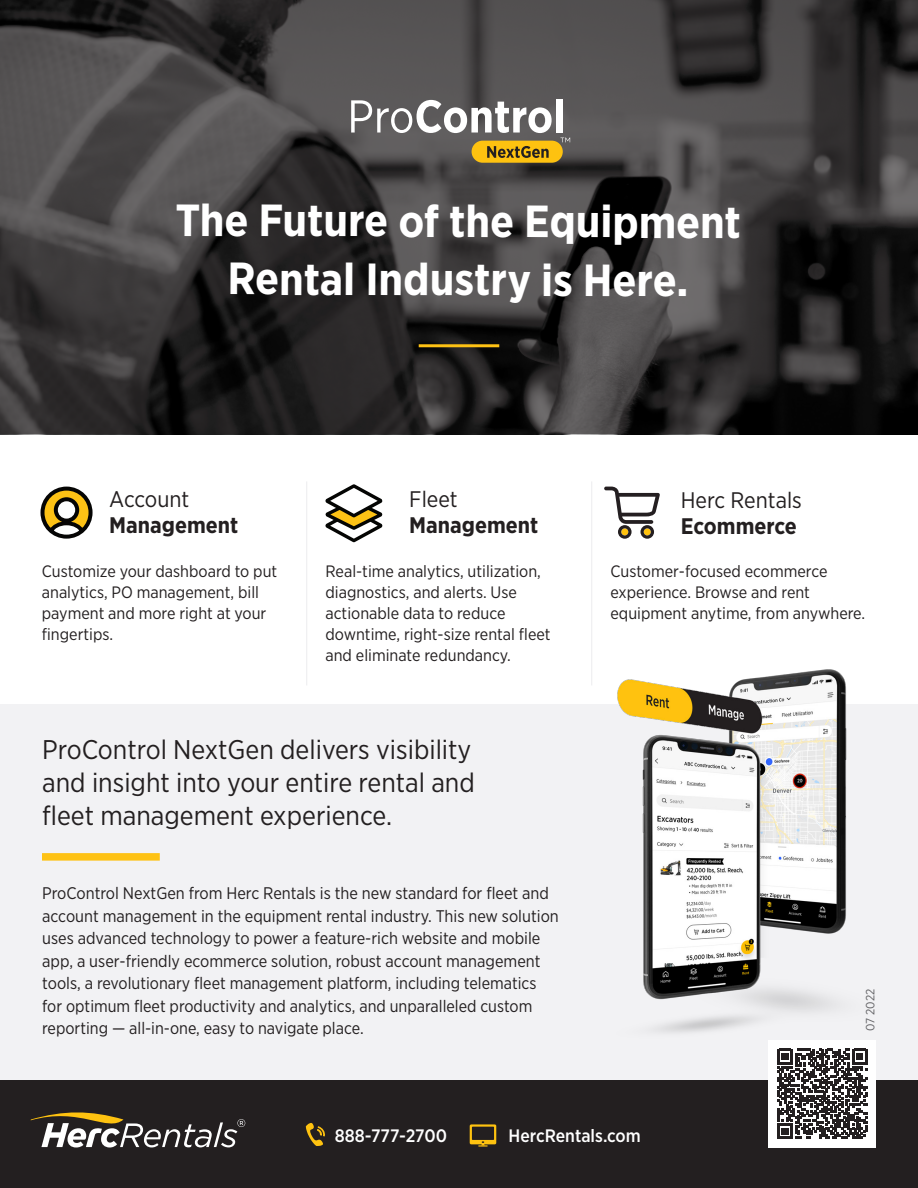
<style>
.page{position:relative;width:918px;height:1188px;background:#fff}
.page>*{position:absolute;margin:0;border:0;box-sizing:border-box;transform-origin:0 0}
.section-page-body{font:700 45px/58.5px "Gotham Narrow";letter-spacing:-.005em;color:#fff;text-align:center}
.t1{font:27px/33px "Gotham Narrow";color:#231f20}
.t2{font:700 22.5px "Gotham Narrow";color:#231f20}
.t3{font:22.5px "Gotham Narrow";color:#231f20}
.t4{font:500 18px "Gotham Narrow";color:#fff}
.t5{font:16.8px/22.5px "Gotham Narrow";color:#231f20}
.t6{font:16.5px/21px "Gotham Narrow";color:#231f20}
.t7{font:12px "Gotham Narrow";letter-spacing:-.005em;color:#636366}
</style>
<div class="page">
<div style="left:0;top:704px;width:918px;height:376px;background:#ececee"></div>
<div style="left:42px;top:853px;width:118px;height:8px;background:#fec214"></div>
<hr style="left:306px;top:481px;width:1px;height:204px;background:#ececee">
<hr style="left:591px;top:481px;width:1px;height:204px;background:#ececee">
<svg style="left:0;top:0;width:918px;height:434px;background:#3a3838"></svg>
<hr style="left:419px;top:344px;width:80px;height:3px;background:#fec214">
<img style="left:617px;top:669px;width:230px;height:402px">
<div style="left:472px;top:141px;width:91px;height:22px;background:#fec210;border-radius:11px"></div>
<svg style="left:351px;top:100px;width:201px;height:33px"></svg>
<div style="left:556px;top:99px;width:7px;height:34px;background:#fff"></div>
<svg style="left:487px;top:146px;width:62px;height:12px"></svg>
<svg style="left:561px;top:138px;width:9px;height:4px"></svg>
<svg style="left:40px;top:487px;width:53px;height:52px"></svg>
<svg style="left:326px;top:484px;width:56px;height:58px"></svg>
<svg style="left:604px;top:487px;width:56px;height:52px"></svg>
<div style="left:0;top:1080px;width:918px;height:108px;background:#231f20"></div>
<svg style="left:31px;top:1112px;width:214px;height:36px"></svg>
<svg style="left:470px;top:1124px;width:26px;height:23px"></svg>
<svg style="left:306px;top:1123px;width:19px;height:23px"></svg>
<div style="left:769px;top:1040px;width:107px;height:108px;background:#fff"></div>
<svg style="left:777px;top:1049px;width:90px;height:90px"></svg>
<p class="section-page-body" style="left:175px;top:191px;width:567px">The Future of the Equipment<br>Rental Industry is Here.</p>
<p class="t3" style="left:409px;top:485px;width:50px">Fleet</p>
<p class="t2" style="left:409px;top:510px;width:131px">Management</p>
<p class="t6" style="left:326px;top:561px;width:227px">Real-time analytics, utilization, diagnostics, and alerts. Use actionable data to reduce downtime, right-size rental fleet and eliminate redundancy.</p>
<p class="t3" style="left:109px;top:485px;width:82px">Account</p>
<p class="t2" style="left:109px;top:510px;width:131px">Management</p>
<p class="t3" style="left:681px;top:486px;width:123px">Herc Rentals</p>
<p class="t2" style="left:681px;top:511px;width:118px">Ecommerce</p>
<p class="t6" style="left:42px;top:561px;width:237px">Customize your dashboard to put analytics, PO management, bill payment and more right at your fingertips.</p>
<p class="t6" style="left:610px;top:561px;width:256px">Customer-focused ecommerce experience. Browse and rent equipment anytime, from anywhere.</p>
<p class="t1" style="left:42px;top:732px;width:434px">ProControl NextGen delivers visibility and insight into your entire rental and fleet management experience.</p>
<p class="t5" style="left:42px;top:882px;width:518px">ProControl NextGen from Herc Rentals is the new standard for fleet and account management in the equipment rental industry. This new solution uses advanced technology to power a feature-rich website and mobile app, a user-friendly ecommerce solution, robust account management tools, a revolutionary fleet management platform, including telematics for optimum fleet productivity and analytics, and unparalleled custom reporting — all-in-one, easy to navigate place.</p>
<p class="t4" style="left:335px;top:1124px;width:114px">888-777-2700</p>
<p class="t4" style="left:509px;top:1124px;width:134px">HercRentals.com</p>
<p class="t7" style="left:863px;top:1031px;width:43px;rotate:-90deg">07 2022</p>
</div>
